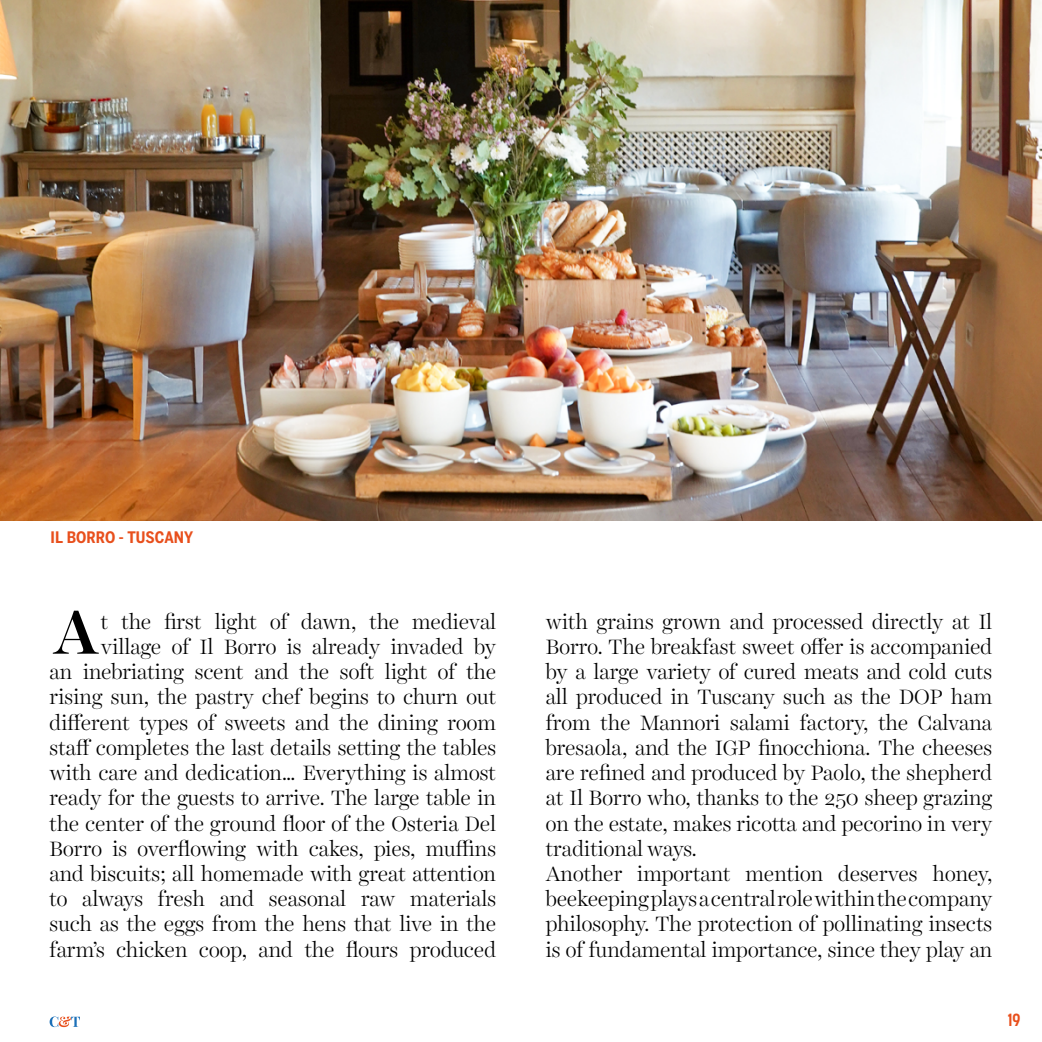
<style>
.page{position:relative;width:1042px;height:1042px;background:#fff}
.page>*{position:absolute;margin:0;border:0;box-sizing:border-box;transform-origin:0 0}
.t1{font:500 63px "Harriet Display";color:#000}
.t2{font:300 21px/25.2px "Harriet Display";color:#000;text-align:right}
.t3{font:700 17.5px "Korolev Condensed";color:#e84f1c}
.t4{font:700 condensed 15.75px "Benton Sans";color:#e84f1c}
</style>
<div class="page">
<svg style="left:50px;top:1016px;width:30px;height:11px"></svg>
<img style="left:0;top:0;width:1042px;height:521px">
<p class="t4" style="left:51px;top:528px;width:144px">IL BORRO - TUSCANY</p>
<h1 class="t1" style="left:53px;top:588px;width:47px">A</h1>
<p class="t2" style="left:50px;top:609px;width:448px">t the first light of dawn, the medieval village of Il Borro is already invaded by<br>an inebriating scent and the soft light of the rising sun, the pastry chef begins to churn out different types of sweets and the dining room staff completes the last details setting the tables with care and dedication… Everything is almost ready for the guests to arrive. The large table in the center of the ground floor of the Osteria Del Borro is overflowing with cakes, pies, muffins and biscuits; all homemade with great attention to always fresh and seasonal raw materials such as the eggs from the hens that live in the farm’s chicken coop, and the flours produced</p>
<p class="t2" style="left:546px;top:609px;width:448px;text-align:left">with grains grown and processed directly at Il Borro. The breakfast sweet offer is accompanied by a large variety of cured meats and cold cuts all produced in Tuscany such as the DOP ham from the Mannori salami factory, the Calvana bresaola, and the IGP finocchiona. The cheeses are refined and produced by Paolo, the shepherd at Il Borro who, thanks to the 250 sheep grazing on the estate, makes ricotta and pecorino in very traditional ways.<br>Another important mention deserves honey, beekeeping plays a central role within the company philosophy. The protection of pollinating insects is of fundamental importance, since they play an</p>
<p class="t3" style="left:1008px;top:1009px;width:14px">19</p>
</div>
